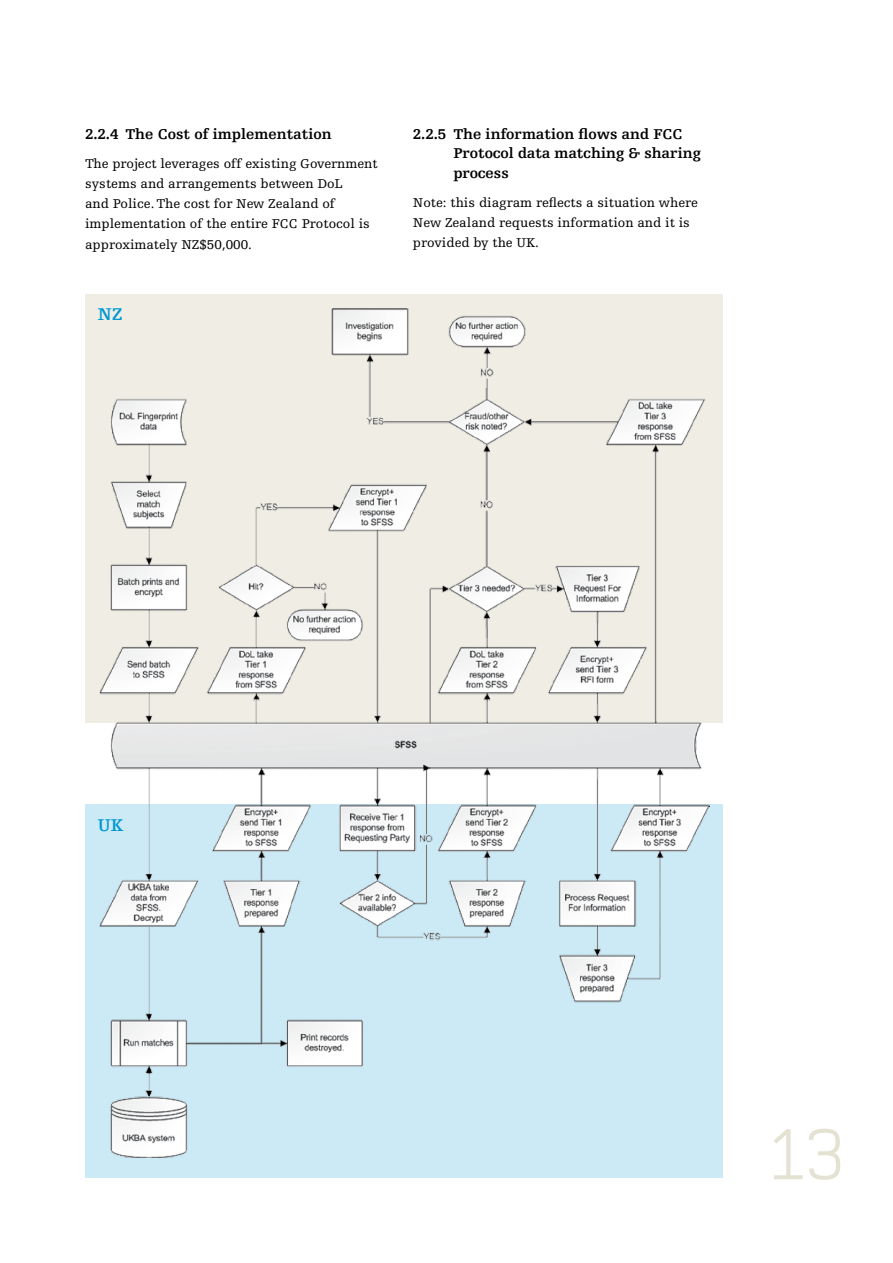
<style>
.page{position:relative;width:893px;height:1263px;background:#fff}
.page>*{position:absolute;margin:0;border:0;box-sizing:border-box;transform-origin:0 0}
.t1{font:75px "Foundry Monoline";color:#e4e2d2}
.t2{font:700 18px "Egyptienne FLT";color:#0098d4}
.t3{font:700 15px/19.5px "Egyptienne FLT";color:#000}
.t4{font:13.5px/20.2px "Egyptienne FLT";color:#000}
</style>
<div class="page">
<div style="left:85px;top:804px;width:638px;height:374px;background:#cceaf6"></div>
<div style="left:85px;top:294px;width:638px;height:429px;background:#efede4"></div>
<img style="left:100px;top:309px;width:609px;height:848px">
<p class="t3" style="left:85px;top:124px;width:248px">2.2.4 The Cost of implementation</p>
<p class="t4" style="left:85px;top:153px;width:294px">The project leverages off existing Government systems and arrangements between DoL<br>and Police. The cost for New Zealand of implementation of the entire FCC Protocol is approximately NZ$50,000.</p>
<h2 class="t2" style="left:98px;top:304px;width:27px">NZ</h2>
<p class="t3" style="left:453px;top:124px;width:249px;text-indent:-40px">2.2.5 The information flows and FCC<br>Protocol data matching &amp; sharing process</p>
<p class="t4" style="left:413px;top:192px;width:286px">Note: this diagram reflects a situation where<br>New Zealand requests information and it is provided by the UK.</p>
<h2 class="t2" style="left:98px;top:815px;width:27px">UK</h2>
<h1 class="t1" style="left:770px;top:1113px;width:77px">13</h1>
</div>
